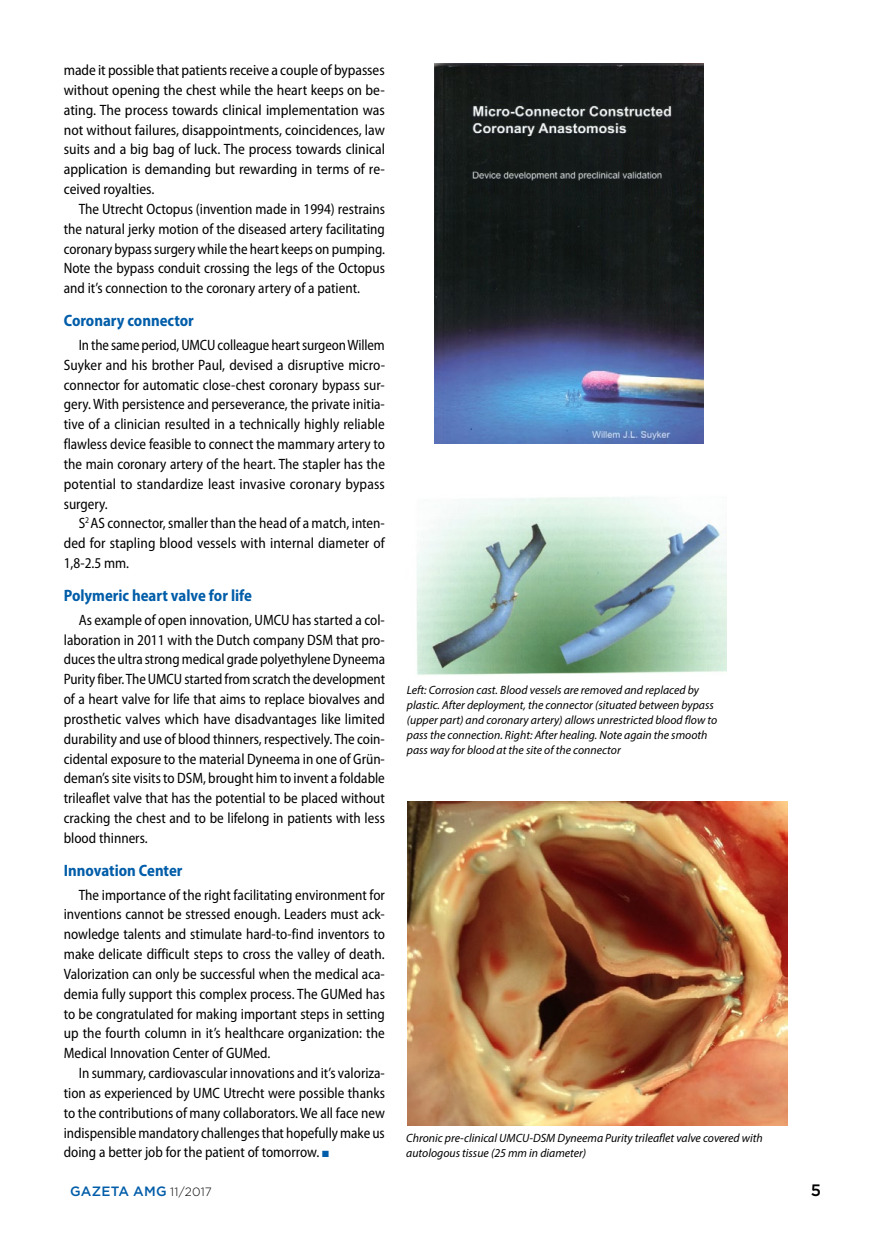
<style>
.page{position:relative;width:872px;height:1234px;background:#fff}
.page>*{position:absolute;margin:0;border:0;box-sizing:border-box;transform-origin:0 0}
.t1{font:700 semi-condensed 16.5px "Myriad Pro";color:#005da9;scale:.96 1}
.t2{font:500 16.5px "Gotham";color:#000}
.t3{font:semi-condensed 15px/19.8px "Myriad Pro";color:#000;text-align:justify;scale:.96 1}
.t4{font:semi-condensed 15px/19.8px "Myriad Pro";color:#000;text-align:justify;scale:.95 1}
.t5{font:semi-condensed 15px/19.8px "Myriad Pro";color:#000;text-align:justify}
.t6{font:500 13.5px "Gotham";letter-spacing:.015em;color:#005da9}
.t7{font:italic 12px/15px "Myriad Pro";color:#000}
.s1{color:#005da9}
.s2{font-weight:300;font-size:12px;color:#000}
</style>
<div class="page">
<img style="left:435px;top:64px;width:269px;height:379px">
<img style="left:407px;top:801px;width:380px;height:324px">
<img style="left:417px;top:497px;width:309px;height:178px">
<p class="t5" style="left:64px;top:60px;width:323px">made it possible that patients receive a couple of bypasses without opening the chest while the heart keeps on be&shy;ating. The process towards clinical implementation was not without failures, disappointments, coincidences, law suits and a big bag of luck. The process towards clinical application is demanding but rewarding in terms of re&shy;ceived royalties.</p>
<p class="t3" style="left:64px;top:199px;width:336px;text-indent:15px">The Utrecht Octopus (invention made in 1994) restrains the natural jerky motion of the diseased artery facilitating coronary bypass surgery while the heart keeps on pumping.<br>Note the bypass conduit crossing the legs of the Octopus and it’s connection to the coronary artery of a patient.</p>
<p class="t1" style="left:64px;top:309px;width:137px">Coronary connector</p>
<p class="t4" style="left:64px;top:335px;width:340px;text-indent:15px">In the same period, UMCU colleague heart surgeon Willem Suyker and his brother Paul, devised a disruptive micro&shy;connector for automatic close-chest coronary bypass sur&shy;gery. With persistence and perseverance, the private initia&shy;tive of a clinician resulted in a technically highly reliable flawless device feasible to connect the mammary artery to the main coronary artery of the heart. The stapler has the potential to standardize least invasive coronary bypass surgery.</p>
<p class="t3" style="left:64px;top:513px;width:336px;text-indent:15px">S<sup>2</sup> AS connector, smaller than the head of a match, inten&shy;ded for stapling blood vessels with internal diameter of 1,8-2.5 mm.</p>
<p class="t1" style="left:64px;top:584px;width:198px">Polymeric heart valve for life</p>
<p class="t3" style="left:64px;top:609px;width:336px;text-indent:15px">As example of open innovation, UMCU has started a col&shy;laboration in 2011 with the Dutch company DSM that pro&shy;duces the ultra strong medical grade polyethylene Dyneema Purity fiber. The UMCU started from scratch the development of a heart valve for life that aims to replace biovalves and prosthetic valves which have disadvantages like limited durability and use of blood thinners, respectively. The coin&shy;cidental exposure to the material Dyneema in one of Grün&shy;deman’s site visits to DSM, brought him to invent a foldable trileaflet valve that has the potential to be placed without cracking the chest and to be lifelong in patients with less blood thinners.</p>
<p class="t1" style="left:64px;top:859px;width:125px">Innovation Center</p>
<p class="t3" style="left:64px;top:884px;width:336px;text-indent:15px">The importance of the right facilitating environment for inventions cannot be stressed enough. Leaders must ack&shy;nowledge talents and stimulate hard-to-find inventors to make delicate difficult steps to cross the valley of death.<br>Valorization can only be successful when the medical aca&shy;demia fully support this complex process. The GUMed has to be congratulated for making important steps in setting up the fourth column in it’s healthcare organization: the Medical Innovation Center of GUMed.</p>
<p class="t3" style="left:64px;top:1062px;width:336px;text-indent:15px">In summary, cardiovascular innovations and it’s valoriza&shy;tion as experienced by UMC Utrecht were possible thanks to the contributions of many collaborators. We all face new indispensible mandatory challenges that hopefully make us doing a better job for the patient of tomorrow. <span class="s1">■</span></p>
<p class="t7" style="left:407px;top:682px;width:312px">Left: Corrosion cast. Blood vessels are removed and replaced by plastic. After deployment, the connector (situated between bypass (upper part) and coronary artery) allows unrestricted blood flow to pass the connection. Right: After healing. Note again the smooth pass way for blood at the site of the connector</p>
<p class="t7" style="left:406px;top:1130px;width:358px">Chronic pre-clinical UMCU-DSM Dyneema Purity trileaflet valve covered with autologous tissue (25 mm in diameter)</p>
<p class="t6" style="left:70px;top:1182px;width:143px">GAZETA AMG <span class="s2">11/2017</span></p>
<p class="t2" style="left:810px;top:1179px;width:12px">5</p>
</div>
